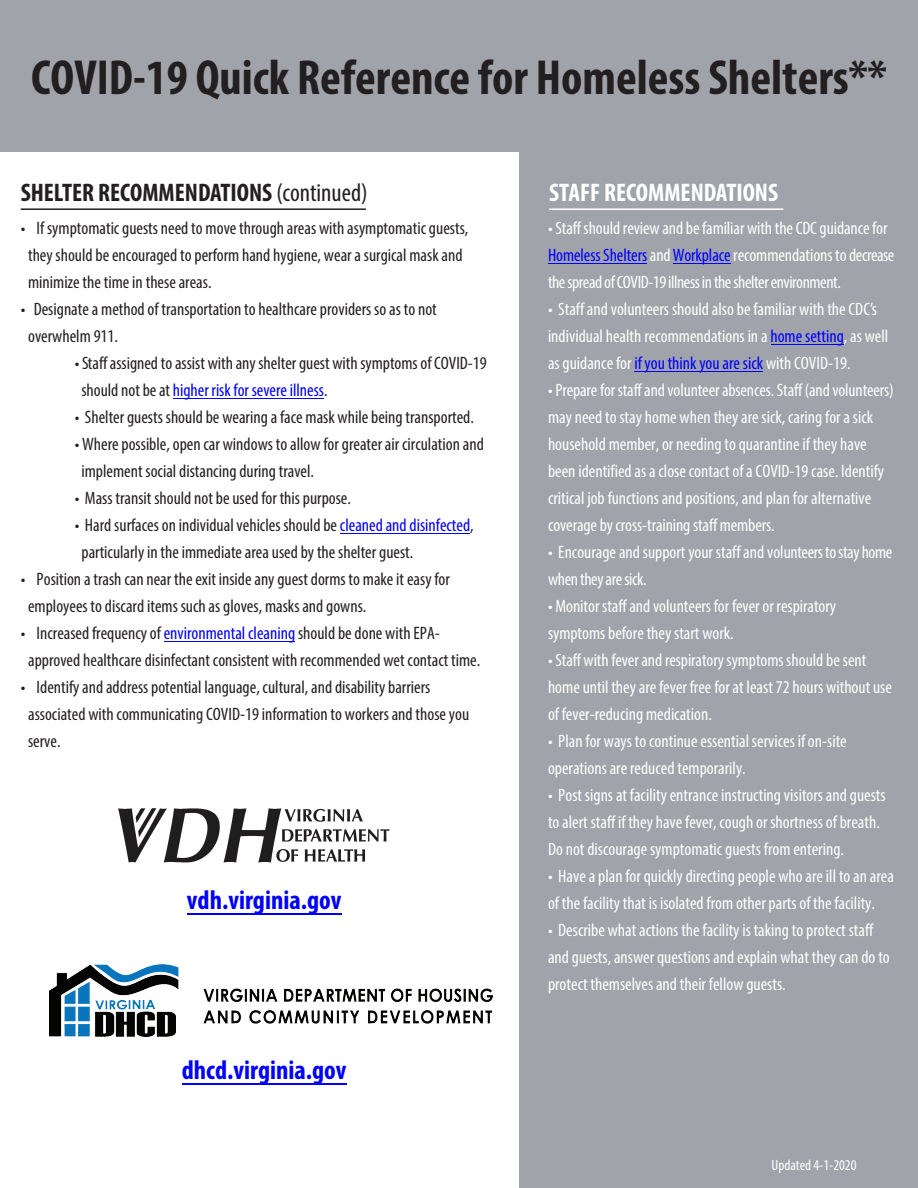
<style>
.page{position:relative;width:918px;height:1188px;background:#fff}
.page>*{position:absolute;margin:0;border:0;box-sizing:border-box;transform-origin:0 0}
.t1{font:700 condensed 49.5px "Myriad Pro";color:#231f20}
.t2{font:700 condensed 27px "Myriad Pro";color:#00f}
.t3{font:700 condensed 25.5px "Myriad Pro";color:#231f20}
.t4{font:700 condensed 25.5px "Myriad Pro";color:#fff}
.t5{font:condensed 18px/27px "Myriad Pro";color:#fff}
.t6{font:condensed 18px/27px "Myriad Pro";color:#231f20}
.t7{font:condensed 15px "Myriad Pro";color:#fff}
.s1{font-weight:400}
.s2{color:#00f}
</style>
<div class="page">
<div style="left:520px;top:143px;width:398px;height:1045px;background:#a0a3a9"></div>
<img style="left:118px;top:808px;width:272px;height:55px">
<div style="left:0;top:0;width:918px;height:151px;background:#a0a3a9"></div>
<hr style="left:549px;top:208px;width:234px;height:2px;background:#fff">
<hr style="left:21px;top:208px;width:345px;height:2px;background:#231f20">
<img style="left:49px;top:964px;width:443px;height:72px">
<hr style="left:173px;top:398px;width:151px;height:1px;background:#00f">
<hr style="left:340px;top:533px;width:130px;height:1px;background:#00f">
<hr style="left:164px;top:641px;width:131px;height:1px;background:#00f">
<hr style="left:187px;top:913px;width:155px;height:2px;background:#00f">
<hr style="left:182px;top:1083px;width:165px;height:1px;background:#00f">
<hr style="left:548px;top:263px;width:99px;height:1px;background:#00f">
<hr style="left:673px;top:263px;width:57px;height:1px;background:#00f">
<hr style="left:771px;top:344px;width:73px;height:1px;background:#00f">
<hr style="left:635px;top:371px;width:128px;height:1px;background:#00f">
<h1 class="t1" style="left:31px;top:47px;width:857px">COVID-19 Quick Reference for Homeless Shelters**</h1>
<h3 class="t3" style="left:21px;top:176px;width:349px">SHELTER RECOMMENDATIONS <span class="s1">(continued)</span></h3>
<h3 class="t4" style="left:549px;top:176px;width:231px">STAFF RECOMMENDATIONS</h3>
<p class="t6" style="left:28px;top:214px;width:442px;text-indent:-7px">• If symptomatic guests need to move through areas with asymptomatic guests, they should be encouraged to perform hand hygiene, wear a surgical mask and minimize the time in these areas.</p>
<p class="t6" style="left:28px;top:295px;width:410px;text-indent:-7px">• Designate a method of transportation to healthcare providers so as to not overwhelm 911.</p>
<p class="t6" style="left:81px;top:349px;width:407px;text-indent:-7px">• Staff assigned to assist with any shelter guest with symptomsof COVID-19 should not be at <span class="s2">higher risk for severeillness</span>.</p>
<p class="t6" style="left:75px;top:403px;width:401px">• Shelter guests should be wearing a face mask while being transported.</p>
<p class="t6" style="left:81px;top:430px;width:404px;text-indent:-7px">• Where possible, open car windows to allow for greater air circulation and implement social distancing during travel.</p>
<p class="t6" style="left:75px;top:484px;width:278px">• Mass transit should not be used for this purpose.</p>
<p class="t6" style="left:81px;top:511px;width:394px;text-indent:-7px">• Hard surfaces on individual vehicles should be <span class="s2">cleaned and disinfected</span>, particularly in the immediate area used by the shelter guest.</p>
<p class="t6" style="left:28px;top:565px;width:423px;text-indent:-7px">• Position a trash can near the exit inside any guest dorms to make it easy for employees to discard items such as gloves, masks and gowns.</p>
<p class="t6" style="left:28px;top:619px;width:454px;text-indent:-7px">• Increased frequency of <span class="s2">environmental cleaning</span> should be done with EPA&shy;approved healthcare disinfectant consistent with recommended wet contact time.</p>
<p class="t6" style="left:28px;top:673px;width:443px;text-indent:-7px">• Identify and address potential language, cultural, and disability barriers associated with communicating COVID-19 information to workers and those you serve.</p>
<h2 class="t2" style="left:187px;top:883px;width:156px">vdh.virginia.gov</h2>
<h2 class="t2" style="left:182px;top:1053px;width:166px">dhcd.virginia.gov</h2>
<p class="t5" style="left:548px;top:214px;width:348px">• Staff should review and be familiar with theCDC guidance for<br><span class="s2">Homeless Shelters</span>and<span class="s2">Workplace</span> recommendations to decrease the spread of COVID-19 illnessin the shelter environment.</p>
<p class="t5" style="left:548px;top:295px;width:342px">• Staff and volunteers should also be familiar with the CDC’s individual health recommendations in a <span class="s2">home setting</span>, as well as guidance for <span class="s2">if you think you are sick</span> with COVID-19.</p>
<p class="t5" style="left:548px;top:376px;width:347px">• Prepare for staff and volunteer absences. Staff (andvolunteers) may need to stay home when they are sick, caring for a sick household member, or needing to quarantine if they have been identified as a close contact of a COVID-19 case. Identify critical job functions and positions, and plan for alternative coverage by cross-training staff members.</p>
<p class="t5" style="left:548px;top:538px;width:346px">• Encourage and support your staff and volunteers to stay home when theyare sick.</p>
<p class="t5" style="left:548px;top:592px;width:290px">• Monitor staff and volunteers for fever orrespiratory symptoms before they start work.</p>
<p class="t5" style="left:548px;top:646px;width:346px">• Staff with fever andrespiratory symptoms should be sent home until they are fever free for at least 72 hours without use of fever-reducing medication.</p>
<p class="t5" style="left:548px;top:727px;width:300px">• Plan for ways to continue essential services if on-site operations are reduced temporarily.</p>
<p class="t5" style="left:548px;top:781px;width:339px">• Post signs at facility entrance instructing visitors and guests to alert staff if they have fever, cough or shortness of breath.<br>Do not discourage symptomatic guests from entering.</p>
<p class="t5" style="left:548px;top:862px;width:348px">• Have a plan for quickly directing people who are ill to an area of the facility that is isolated from other parts of the facility.</p>
<p class="t5" style="left:548px;top:916px;width:343px">• Describe what actions the facility is taking to protect staff and guests, answer questions and explain what they can do to protect themselves and their fellow guests.</p>
<p class="t7" style="left:772px;top:1156px;width:86px">Updated 4-1-2020</p>
</div>
